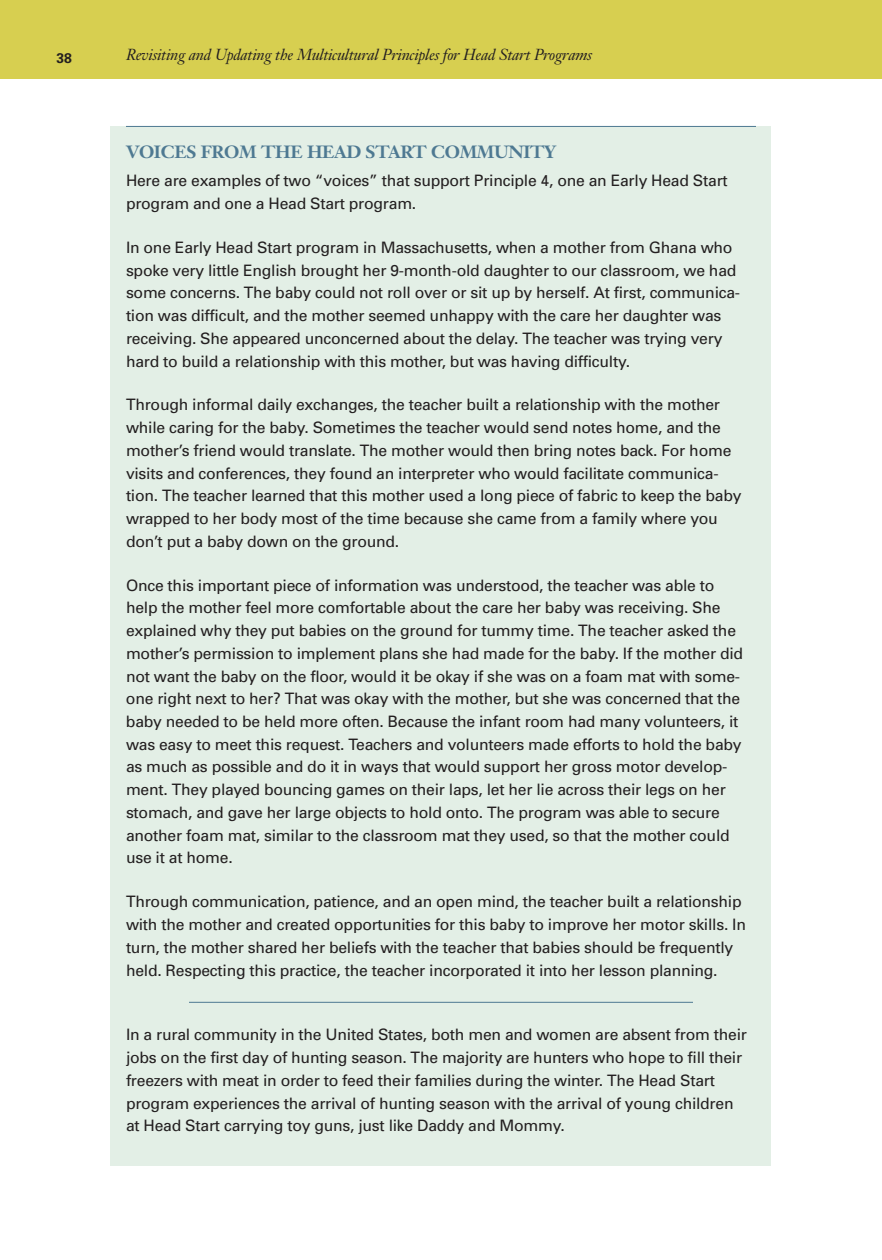
<style>
.page{position:relative;width:882px;height:1260px;background:#fff}
.page>*{position:absolute;margin:0;border:0;box-sizing:border-box;transform-origin:0 0}
.t1{font:700 17.5px "Janson Text";letter-spacing:-.015em;color:#4e7992}
.t2{font:15.75px/22.8px "Univers";letter-spacing:-.015em;color:#231f20}
.t3{font:italic 15.75px "Janson Text";letter-spacing:-.015em;color:#231f20}
.t4{font:700 14px "Univers";color:#231f20}
</style>
<div class="page">
<div style="left:110px;top:126px;width:661px;height:1040px;background:#e3efe6"></div>
<div style="left:0;top:0;width:882px;height:79px;background:#d7cf50"></div>
<hr style="left:126px;top:126px;width:630px;height:1px;background:#4e7992">
<hr style="left:189px;top:1002px;width:504px;height:1px;background:#4e7992">
<p class="t4" style="left:57px;top:53px;width:17px">38</p>
<p class="t3" style="left:126px;top:49px;width:468px">Revisiting and Updating the Multicultural Principles for Head Start Programs</p>
<h2 class="t1" style="left:126px;top:145px;width:432px">VOICES FROM THE HEAD START COMMUNITY</h2>
<p class="t2" style="left:126px;top:171px;width:603px">Here are examples of two “voices” that support Principle 4, one an Early Head Start program and one a Head Start program.</p>
<p class="t2" style="left:126px;top:237px;width:616px">In one Early Head Start program in Massachusetts, when a mother from Ghana who spoke very little English brought her 9-month-old daughter to our classroom, we had some concerns. The baby could not roll over or sit up by herself. At first, communica&shy;tion was difficult, and the mother seemed unhappy with the care her daughter was receiving. She appeared unconcerned about the delay. The teacher was trying very hard to build a relationship with this mother, but was having difficulty.</p>
<p class="t2" style="left:126px;top:395px;width:617px">Through informal daily exchanges, the teacher built a relationship with the mother while caring for the baby. Sometimes the teacher would send notes home, and the mother’s friend would translate. The mother would then bring notes back. For home visits and conferences, they found an interpreter who would facilitate communica&shy;tion. The teacher learned that this mother used a long piece of fabric to keep the baby wrapped to her body most of the time because she came from a family where you don’t put a baby down on the ground.</p>
<p class="t2" style="left:126px;top:575px;width:619px">Once this important piece of information was understood, the teacher was able to help the mother feel more comfortable about the care her baby was receiving. She explained why they put babies on the ground for tummy time. The teacher asked the mother’s permission to implement plans she had made for the baby. If the mother did not want the baby on the floor, would it be okay if she was on a foam mat with some&shy;one right next to her? That was okay with the mother, but she was concerned that the baby needed to be held more often. Because the infant room had many volunteers, it was easy to meet this request. Teachers and volunteers made efforts to hold the baby as much as possible and do it in ways that would support her gross motor develop&shy;ment. They played bouncing games on their laps, let her lie across their legs on her stomach, and gave her large objects to hold onto. The program was able to secure another foam mat, similar to the classroom mat they used, so that the mother could use it at home.</p>
<p class="t2" style="left:126px;top:892px;width:622px">Through communication, patience, and an open mind, the teacher built a relationship with the mother and created opportunities for this baby to improve her motor skills. In turn, the mother shared her beliefs with the teacher that babies should be frequently held. Respecting this practice, the teacher incorporated it into her lesson planning.</p>
<p class="t2" style="left:126px;top:1025px;width:622px">In a rural community in the United States, both men and women are absent from their jobs on the first day of hunting season. The majority are hunters who hope to fill their freezers with meat in order to feed their families during the winter. The Head Start program experiences the arrival of hunting season with the arrival of young children at Head Start carrying toy guns, just like Daddy and Mommy.</p>
</div>
